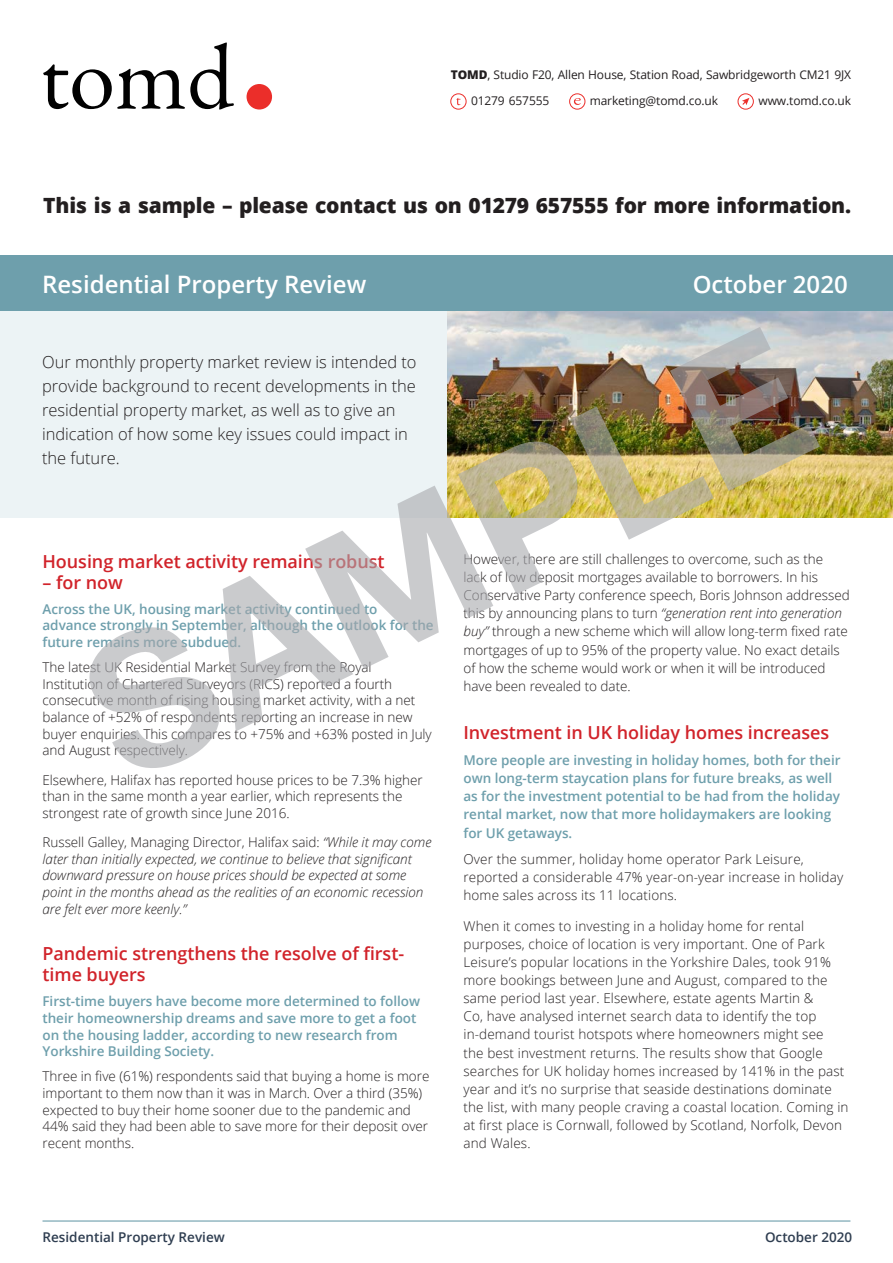
<style>
.page{position:relative;width:893px;height:1263px;background:#fff}
.page>*{position:absolute;margin:0;border:0;box-sizing:border-box;transform-origin:0 0}
.Property_Market_Revi{font:600 24px "Open Sans";color:#fff}
.t1{font:800 21px "Open Sans";letter-spacing:-.01em;color:#231f20}
.heading_1{font:600 18px/21.1px "Open Sans";letter-spacing:-.005em;color:#d1232a}
.body_text{font:300 16.5px/24px "Open Sans";letter-spacing:-.005em;color:#231f20}
.body_text-2{font:300 13.5px/18px "Open Sans";letter-spacing:-.005em;color:#231f20}
.intro_text{font:600 13.5px/16.6px "Open Sans";letter-spacing:-.005em;color:#6e9fac}
.body_text-3{font:italic 300 13.5px/16.6px "Open Sans";letter-spacing:-.005em;color:#231f20}
.t2{font:600 13.5px "Open Sans";color:#2e3d50}
.t3{font:12px/26.4px "Open Sans";letter-spacing:-.01em;color:#231f20}
.s1{font-weight:800}
.s2{font-style:normal}
.s3{font-style:italic}
</style>
<div class="page">
<hr style="left:43px;top:1220px;width:807px;height:1px;background:#6e9fac">
<img style="left:446px;top:310px;width:447px;height:208px">
<div style="left:0;top:255px;width:893px;height:55px;background:#6e9fac"></div>
<div style="left:0;top:311px;width:446px;height:207px;background:#ecf3f5"></div>
<svg style="left:43px;top:43px;width:191px;height:67px"></svg>
<div style="left:247px;top:84px;width:25px;height:26px;background:#eb2e2a;border-radius:50%"></div>
<div style="left:450px;top:93px;width:16px;height:17px;border:1px solid #eb2e2a;border-radius:50%"></div>
<svg style="left:456px;top:98px;width:4px;height:7px"></svg>
<div style="left:569px;top:93px;width:16px;height:17px;border:1px solid #eb2e2a;border-radius:50%"></div>
<svg style="left:574px;top:98px;width:7px;height:7px"></svg>
<div style="left:738px;top:93px;width:16px;height:17px;border:1px solid #eb2e2a;border-radius:50%"></div>
<svg style="left:742px;top:98px;width:7px;height:7px"></svg>
<svg style="left:89px;top:327px;width:731px;height:441px"></svg>
<p class="t3" style="left:471px;top:61px;width:382px;text-indent:-20px"><span class="s1">TOMD</span>, Studio F20, Allen House, Station Road, Sawbridgeworth CM21 9JX<br>01279 657555</p>
<p class="t3" style="left:590px;top:87px;width:130px">marketing@tomd.co.uk</p>
<p class="t3" style="left:758px;top:87px;width:94px">www.tomd.co.uk</p>
<p class="t1" style="left:43px;top:189px;width:809px">This is a sample – please contact us on 01279 657555 for more information.</p>
<p class="Property_Market_Revi" style="left:42px;top:267px;width:326px">Residential Property Review</p>
<p class="Property_Market_Revi" style="left:693px;top:267px;width:157px">October 2020</p>
<p class="body_text" style="left:42px;top:350px;width:376px">Our monthly property market review is intended to provide background to recent developments in the residential property market, as well as to give an indication of how some key issues could impact in the future.</p>
<p class="heading_1" style="left:43px;top:550px;width:344px">Housing market activity remains robust</p>
<p class="heading_1" style="left:43px;top:571px;width:82px">– for now</p>
<p class="intro_text" style="left:43px;top:600px;width:393px">Across the UK, housing market activity continued to advance strongly in September, although the outlook for the future remains more subdued.</p>
<p class="body_text-2" style="left:43px;top:659px;width:391px;line-height:16.6px">The latest UK Residential Market Survey from the Royal Institution of Chartered Surveyors (RICS) reported a fourth consecutive month of rising housing market activity, with a net balance of +52% of respondents reporting an increase in new buyer enquiries. This compares to +75% and +63% posted in July and August respectively.</p>
<p class="body_text-2" style="left:43px;top:771px;width:382px;line-height:16.6px">Elsewhere, Halifax has reported house prices to be 7.3% higher than in the same month a year earlier, which represents the strongest rate of growth since June 2016.</p>
<p class="body_text-3" style="left:43px;top:833px;width:390px"><span class="s2">Russell Galley, Managing Director, Halifax said:</span> “While it may come later than initially expected, we continue to believe that significant downward pressure on house prices should be expected at some point in the months ahead as the realities of an economic recession are felt ever more keenly.”</p>
<p class="heading_1" style="left:43px;top:943px;width:363px">Pandemic strengthens the resolve of first&shy;time buyers</p>
<p class="intro_text" style="left:43px;top:993px;width:379px">First-time buyers have become more determined to follow their homeownership dreams and save more to get a foot on the housing ladder, according to new research from Yorkshire Building Society.</p>
<p class="body_text-2" style="left:43px;top:1068px;width:388px;line-height:16.6px">Three in five (61%) respondents said that buying a home is more important to them now than it was in March. Over a third (35%) expected to buy their home sooner due to the pandemic and 44% said they had been able to save more for their deposit over recent months.</p>
<p class="body_text-2" style="left:463px;top:550px;width:388px">However, there are still challenges to overcome, such as the<br>lack of low deposit mortgages available to borrowers. In his Conservative Party conference speech, Boris Johnson addressed this by announcing plans to turn <span class="s3">“generation rent into generation buy”</span> through a new scheme which will allow long-term fixed rate mortgages of up to 95% of the property value. No exact details of how the scheme would work or when it will be introduced have been revealed to date.</p>
<p class="heading_1" style="left:463px;top:721px;width:367px">Investment in UK holiday homes increases</p>
<p class="intro_text" style="left:463px;top:751px;width:379px;line-height:18px">More people are investing in holiday homes, both for their own long-term staycation plans for future breaks, as well as for the investment potential to be had from the holiday rental market, now that more holidaymakers are looking for UK getaways.</p>
<p class="body_text-2" style="left:463px;top:850px;width:381px">Over the summer, holiday home operator Park Leisure, reported a considerable 47% year-on-year increase in holiday home sales across its 11 locations.</p>
<p class="body_text-2" style="left:463px;top:917px;width:386px">When it comes to investing in a holiday home for rental purposes, choice of location is very important. One of Park Leisure’s popular locations in the Yorkshire Dales, took 91% more bookings between June and August, compared to the same period last year. Elsewhere, estate agents Martin &amp;<br>Co, have analysed internet search data to identify the top in-demand tourist hotspots where homeowners might see<br>the best investment returns. The results show that Google searches for UK holiday homes increased by 141% in the past year and it’s no surprise that seaside destinations dominate the list, with many people craving a coastal location. Coming in at first place is Cornwall, followed by Scotland, Norfolk, Devon and Wales.</p>
<p class="t2" style="left:43px;top:1227px;width:184px">Residential Property Review</p>
<p class="t2" style="left:765px;top:1227px;width:89px">October 2020</p>
</div>
